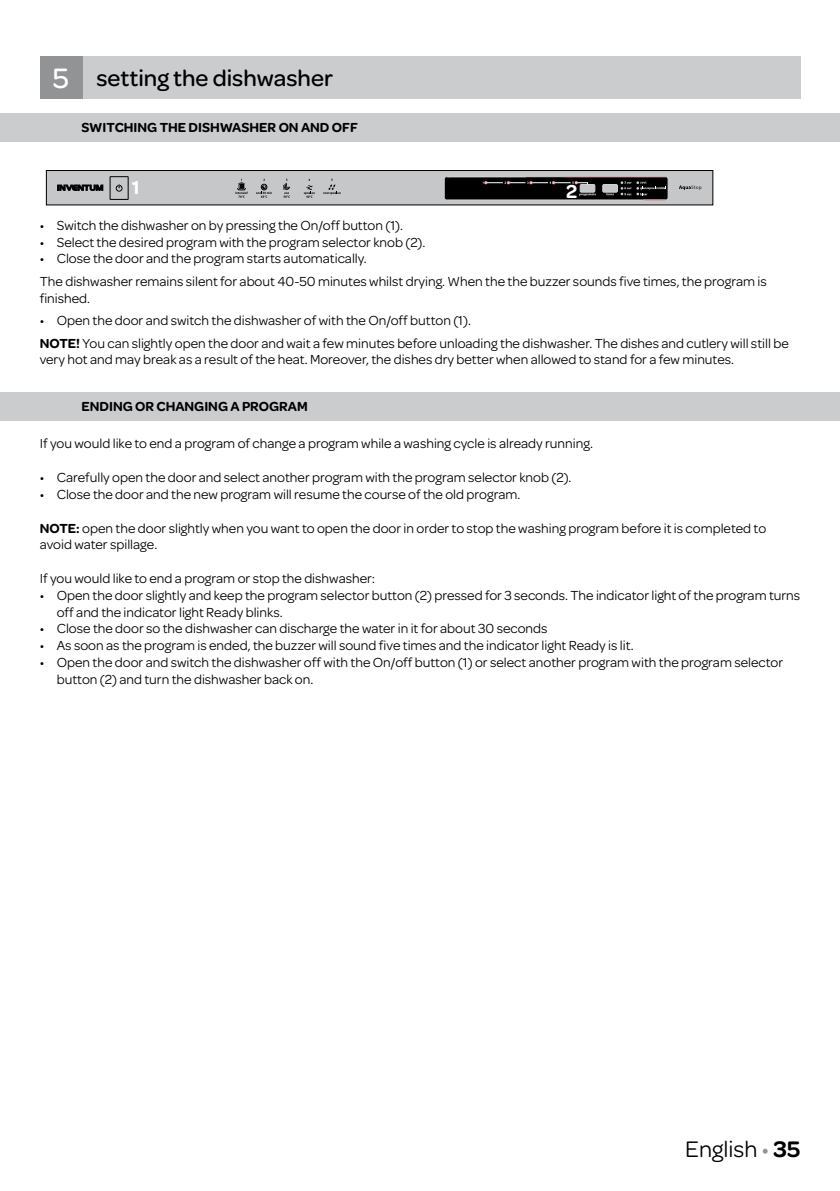
<style>
.page{position:relative;width:840px;height:1191px;background:#fff}
.page>*{position:absolute;margin:0;border:0;box-sizing:border-box;transform-origin:0 0}
.t1{font:500 24px "Omnes";color:#000}
.t2{font:24px "Omnes";color:#000}
.t3{font:600 20px "Omnes";color:#fff}
.t4{font:14px/16.8px "Omnes";color:#000}
.t5{font:600 14px "Omnes";color:#000}
.s1{font-size:30px;color:#fff}
.s2{font-weight:600}
.s3{color:#929395}
</style>
<div class="page">
<div style="left:68px;top:57px;width:731px;height:42px;background:#cacccd"></div>
<div style="left:40px;top:57px;width:42px;height:42px;background:#929395"></div>
<div style="left:0;top:113px;width:839px;height:29px;background:#cacccd"></div>
<div style="left:0;top:393px;width:839px;height:28px;background:#cacccd"></div>
<svg style="left:45px;top:170px;width:668px;height:36px;background:#939394"></svg>
<h1 class="t1" style="left:53px;top:62px;width:281px"><span class="s1">5</span> setting the dishwasher</h1>
<p class="t5" style="left:81px;top:117px;width:278px">SWITCHING THE DISHWASHER ON AND OFF</p>
<h2 class="t3" style="left:132px;top:173px;width:9px">1</h2>
<h2 class="t3" style="left:566px;top:177px;width:13px">2</h2>
<p class="t4" style="left:40px;top:216px;width:365px">• Switch the dishwasher on by pressing the On/off button (1).</p>
<p class="t4" style="left:40px;top:233px;width:387px">• Select the desired program with the program selector knob (2).</p>
<p class="t4" style="left:40px;top:247px;width:728px;line-height:22.4px">• Close the door and the program starts automatically.<br>The dishwasher remains silent for about 40-50 minutes whilst drying. When the the buzzer sounds five times, the program is</p>
<p class="t4" style="left:40px;top:289px;width:52px">finished.</p>
<p class="t4" style="left:40px;top:308px;width:750px;line-height:22.4px">• Open the door and switch the dishwasher of with the On/off button (1).<br><span class="s2">NOTE!</span> You can slightly open the door and wait a few minutes before unloading the dishwasher. The dishes and cutlery will still be</p>
<p class="t4" style="left:40px;top:351px;width:695px">very hot and may break as a result of the heat. Moreover, the dishes dry better when allowed to stand for a few minutes.</p>
<p class="t5" style="left:81px;top:396px;width:228px">ENDING OR CHANGING A PROGRAM</p>
<p class="t4" style="left:40px;top:434px;width:554px">If you would like to end a program of change a program while a washing cycle is already running.</p>
<p class="t4" style="left:40px;top:468px;width:533px">• Carefully open the door and select another program with the program selector knob (2).</p>
<p class="t4" style="left:40px;top:485px;width:482px">• Close the door and the new program will resume the course of the old program.</p>
<p class="t4" style="left:40px;top:518px;width:727px"><span class="s2">NOTE:</span> open the door slightly when you want to open the door in order to stop the washing program before it is completed to avoid water spillage.</p>
<p class="t4" style="left:40px;top:569px;width:337px">If you would like to end a program or stop the dishwasher:</p>
<p class="t4" style="left:57px;top:586px;width:744px;text-indent:-17px">• Open the door slightly and keep the program selector button (2) pressed for 3 seconds. The indicator light of the program turns off and the indicator light Ready blinks.</p>
<p class="t4" style="left:40px;top:619px;width:509px">• Close the door so the dishwasher can discharge the water in it for about 30 seconds</p>
<p class="t4" style="left:40px;top:636px;width:595px">• As soon as the program is ended, the buzzer will sound five times and the indicator light Ready is lit.</p>
<p class="t4" style="left:57px;top:653px;width:727px;text-indent:-17px">• Open the door and switch the dishwasher off with the On/off button (1) or select another program with the program selector button (2) and turn the dishwasher back on.</p>
<h1 class="t2" style="left:684px;top:1132px;width:116px">English <span class="s3">•</span> <span class="s2">35</span></h1>
</div>
